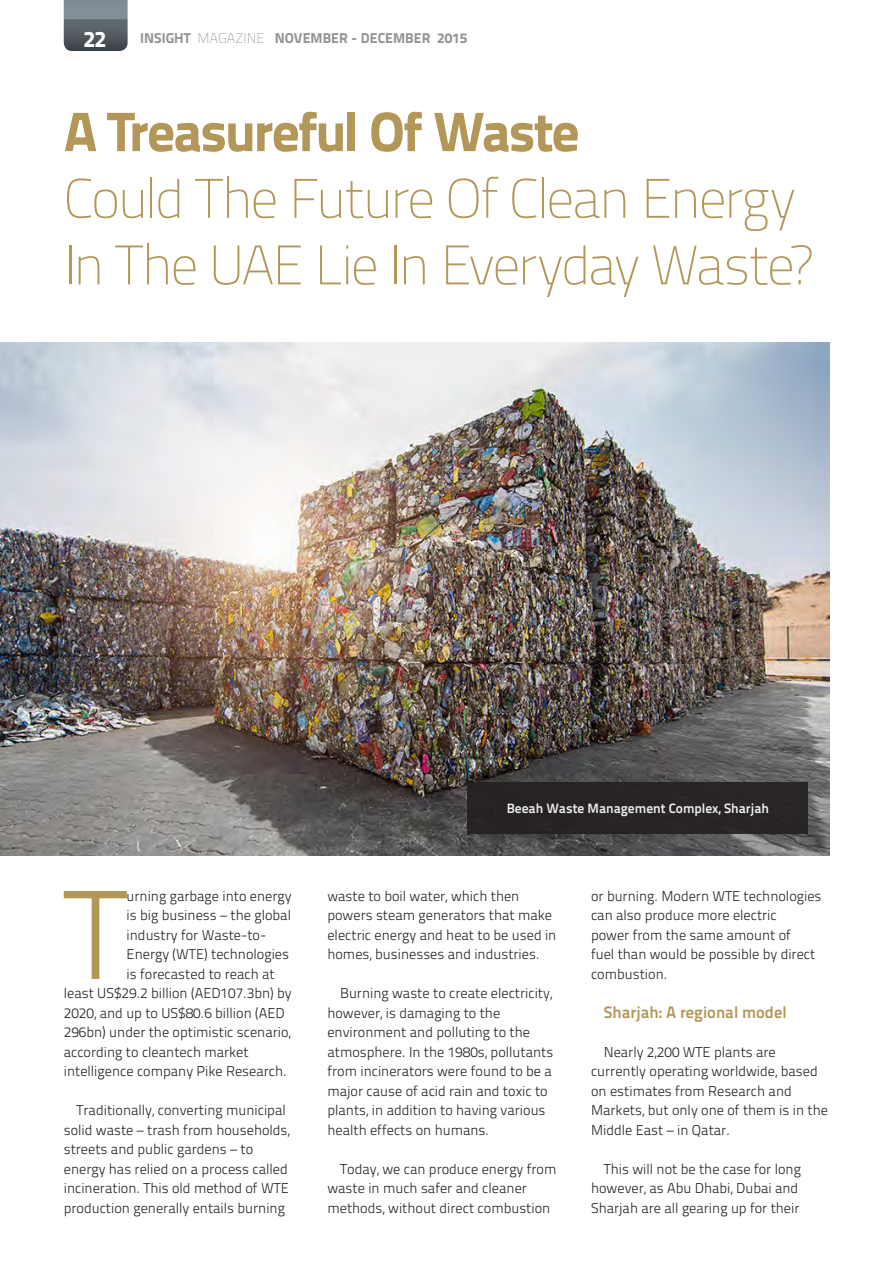
<style>
.page{position:relative;width:893px;height:1263px;background:#fff}
.page>*{position:absolute;margin:0;border:0;box-sizing:border-box;transform-origin:0 0}
.Body_Copy_Drop-Cap_5{font:300 126.15px "Titillium Text 22 L";color:#b39758}
.Headline_Thin_64_58p{font:100 55.5px/66.6px "Titillium Text 22 L";letter-spacing:-.045em;color:#b39758}
.Headline_Thin_64_58p-2{font:800 55.5px "Titillium Text 22 L";letter-spacing:-.04em;color:#b39758}
.Headline_XBold_52_47{font:800 22.5px "Titillium Text 22 L";color:#fff}
.Body_Copy_Light{font:700 16.5px "Titillium Text 22 L";color:#b39758}
.Body_Copy_Light-2{font:300 14.25px/19.5px "Titillium Text 22 L";color:#231f20}
.Body_Copy_Drop-Cap_5-2{font:300 14.25px "Titillium Text 22 L";color:#231f20}
.t1{font:800 14.25px "Titillium Text 22 L";color:#939598}
.t2{font:700 13.5px "Titillium Text 22 L";color:#fff}
.s1{font-weight:100}
</style>
<div class="page">
<img style="left:0;top:343px;width:829px;height:512px">
<svg style="left:64px;top:0;width:64px;height:51px;background:#656f75"></svg>
<div style="left:468px;top:782px;width:340px;height:52px;background:#231f20"></div>
<p class="Headline_XBold_52_47" style="left:84px;top:21px;width:25px">22</p>
<p class="t1" style="left:140px;top:27px;width:329px">INSIGHT <span class="s1">MAGAZINE</span> NOVEMBER - DECEMBER 2015</p>
<p class="Headline_Thin_64_58p-2" style="left:64px;top:88px;width:517px">A Treasureful Of Waste</p>
<p class="Headline_Thin_64_58p" style="left:64px;top:162px;width:750px">Could The Future Of Clean Energy<br>In The UAE Lie In Everyday Waste?</p>
<p class="Body_Copy_Drop-Cap_5" style="left:64px;top:842px;width:64px">T</p>
<p class="Body_Copy_Drop-Cap_5-2" style="left:127px;top:885px;width:167px">urning garbage into energy</p>
<p class="Body_Copy_Drop-Cap_5-2" style="left:127px;top:905px;width:166px">is big business – the global</p>
<p class="Body_Copy_Drop-Cap_5-2" style="left:127px;top:924px;width:141px">industry for Waste-to-</p>
<p class="Body_Copy_Drop-Cap_5-2" style="left:127px;top:944px;width:164px">Energy (WTE) technologies</p>
<p class="Body_Copy_Drop-Cap_5-2" style="left:127px;top:963px;width:150px">is forecasted to reach at</p>
<p class="Body_Copy_Drop-Cap_5-2" style="left:64px;top:983px;width:229px">least US$29.2 billion (AED107.3bn) by</p>
<p class="Body_Copy_Drop-Cap_5-2" style="left:64px;top:1002px;width:222px">2020, and up to US$80.6 billion (AED</p>
<p class="Body_Copy_Drop-Cap_5-2" style="left:64px;top:1022px;width:229px">296bn) under the optimistic scenario,</p>
<p class="Body_Copy_Drop-Cap_5-2" style="left:64px;top:1041px;width:186px">according to cleantech market</p>
<p class="Body_Copy_Drop-Cap_5-2" style="left:64px;top:1061px;width:224px">intelligence company Pike Research.</p>
<p class="Body_Copy_Light-2" style="left:64px;top:1100px;width:228px;text-indent:13px">Traditionally, converting municipal solid waste – trash from households, streets and public gardens – to energy has relied on a process called incineration. This old method of WTE production generally entails burning</p>
<p class="t2" style="left:507px;top:798px;width:264px">Beeah Waste Management Complex, Sharjah</p>
<p class="Body_Copy_Light-2" style="left:327px;top:885px;width:230px">waste to boil water, which then powers steam generators that make electric energy and heat to be used in homes, businesses and industries.</p>
<p class="Body_Copy_Light-2" style="left:327px;top:983px;width:227px;text-indent:13px">Burning waste to create electricity, however, is damaging to the environment and polluting to the atmosphere. In the 1980s, pollutants from incinerators were found to be a major cause of acid rain and toxic to plants, in addition to having various health effects on humans.</p>
<p class="Body_Copy_Light-2" style="left:327px;top:1158px;width:231px;text-indent:13px">Today, we can produce energy from waste in much safer and cleaner methods, without direct combustion</p>
<p class="Body_Copy_Light-2" style="left:591px;top:885px;width:232px">or burning. Modern WTE technologies can also produce more electric<br>power from the same amount of<br>fuel than would be possible by direct combustion.</p>
<p class="Body_Copy_Light" style="left:604px;top:999px;width:184px">Sharjah: A regional model</p>
<p class="Body_Copy_Light-2" style="left:591px;top:1041px;width:238px;text-indent:13px">Nearly 2,200 WTE plants are currently operating worldwide, based on estimates from Research and<br>Markets, but only one of them is in the<br>Middle East – in Qatar.</p>
<p class="Body_Copy_Light-2" style="left:591px;top:1158px;width:211px;text-indent:13px">This will not be the case for long however, as Abu Dhabi, Dubai and<br>Sharjah are all gearing up for their</p>
</div>
